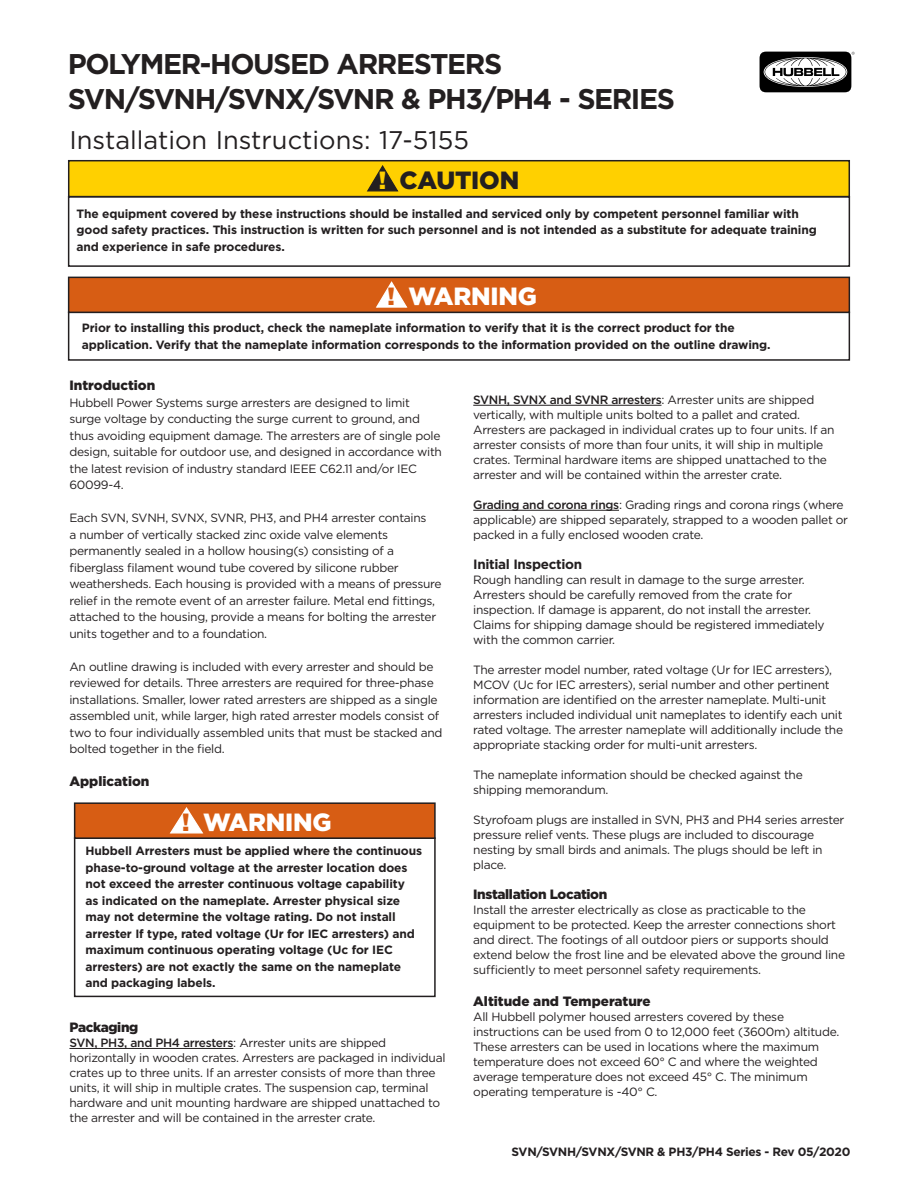
<style>
.page{position:relative;width:918px;height:1188px;background:#fff}
.page>*{position:absolute;margin:0;border:0;box-sizing:border-box;transform-origin:0 0}
.t1{font:700 28.5px/34.2px "Gotham";letter-spacing:-.05em;color:#231f20}
.t2{font:25.5px "Gotham";color:#231f20}
.t3{font:900 24.9px "Gotham";letter-spacing:-.01em;color:#fff}
.t4{font:900 24.9px "Gotham";letter-spacing:-.01em;color:#231f20}
.t5{font:900 13.5px "Gotham";color:#231f20}
.t6{font:900 13.5px "Gotham";letter-spacing:-.025em;color:#231f20}
.t7{font:700 13.5px "Gotham";letter-spacing:-.025em;color:#231f20}
.t8{font:12px/15px "Gotham";letter-spacing:-.025em;color:#231f20}
.t9{font:700 12px/16.5px "Gotham";letter-spacing:-.01em;color:#231f20}
.s1{color:#ffd000}
.s2{color:#d75d14}
.s3{font-weight:500}
</style>
<div class="page">
<hr style="left:69px;top:1048px;width:164px;height:1px;background:#231f20">
<hr style="left:473px;top:405px;width:189px;height:1px;background:#231f20">
<hr style="left:473px;top:510px;width:146px;height:1px;background:#231f20">
<div style="left:69px;top:161px;width:780px;height:36px;background:#ffd000"></div>
<div style="left:68px;top:160px;width:782px;height:37px;border:2px solid #231f20"></div>
<div style="left:68px;top:196px;width:782px;height:71px;border:2px solid #231f20"></div>
<svg style="left:366px;top:165px;width:33px;height:27px"></svg>
<div style="left:68px;top:312px;width:782px;height:49px;border:2px solid #231f20"></div>
<div style="left:69px;top:277px;width:780px;height:35px;background:#d75d14"></div>
<div style="left:68px;top:277px;width:782px;height:36px;border:2px solid #231f20"></div>
<svg style="left:375px;top:281px;width:33px;height:27px"></svg>
<div style="left:74px;top:837px;width:362px;height:160px;border:2px solid #231f20"></div>
<div style="left:75px;top:803px;width:360px;height:35px;background:#d75d14"></div>
<div style="left:74px;top:802px;width:362px;height:37px;border:2px solid #231f20"></div>
<svg style="left:169px;top:807px;width:35px;height:27px"></svg>
<div style="left:760px;top:52px;width:91px;height:40px;background:#000;border-radius:7px"></div>
<svg style="left:764px;top:57px;width:83px;height:30px"></svg>
<svg style="left:765px;top:58px;width:81px;height:28px"></svg>
<p class="t1" style="left:68px;top:47px;width:609px">POLYMER-HOUSED ARRESTERS<br>SVN/SVNH/SVNX/SVNR &amp; PH3/PH4 - SERIES</p>
<p class="t2" style="left:69px;top:124px;width:401px">Installation Instructions: 17-5155</p>
<p class="t4" style="left:378px;top:166px;width:142px"><span class="s1">!</span> CAUTION</p>
<p class="t9" style="left:77px;top:205px;width:742px">The equipment covered by these instructions should be installed and serviced only by competent personnel familiar with good safety practices. This instruction is written for such personnel and is not intended as a substitute for adequate training and experience in safe procedures.</p>
<p class="t3" style="left:387px;top:282px;width:151px"><span class="s2">!</span> WARNING</p>
<p class="t9" style="left:82px;top:320px;width:690px">Prior to installing this product, check the nameplate information to verify that it is the correct product for the application. Verify that the nameplate information corresponds to the information provided on the outline drawing.</p>
<p class="t5" style="left:69px;top:378px;width:87px">Introduction</p>
<p class="t8" style="left:69px;top:394px;width:374px;line-height:16.5px">Hubbell Power Systems surge arresters are designed to limit surge voltage by conducting the surge current to ground, and thus avoiding equipment damage. The arresters are of single pole design, suitable for outdoor use, and designed in accordance with the latest revision of industry standard IEEE C62.11 and/or IEC 60099-4.</p>
<p class="t8" style="left:69px;top:510px;width:374px;line-height:16.5px">Each SVN, SVNH, SVNX, SVNR, PH3, and PH4 arrester contains<br>a number of vertically stacked zinc oxide valve elements permanently sealed in a hollow housing(s) consisting of a fiberglass filament wound tube covered by silicone rubber weathersheds. Each housing is provided with a means of pressure relief in the remote event of an arrester failure. Metal end fittings, attached to the housing, provide a means for bolting the arrester units together and to a foundation.</p>
<p class="t8" style="left:69px;top:658px;width:374px;line-height:16.5px">An outline drawing is included with every arrester and should be reviewed for details. Three arresters are required for three-phase installations. Smaller, lower rated arresters are shipped as a single assembled unit, while larger, high rated arrester models consist of two to four individually assembled units that must be stacked and bolted together in the field.</p>
<p class="t5" style="left:69px;top:774px;width:82px">Application</p>
<p class="t3" style="left:182px;top:808px;width:151px"><span class="s2">!</span> WARNING</p>
<p class="t9" style="left:85px;top:843px;width:338px">Hubbell Arresters must be applied where the continuous phase-to-ground voltage at the arrester location does not exceed the arrester continuous voltage capability<br>as indicated on the nameplate. Arrester physical size may not determine the voltage rating. Do not install arrester If type, rated voltage (Ur for IEC arresters) and maximum continuous operating voltage (Uc for IEC arresters) are not exactly the same on the nameplate and packaging labels.</p>
<p class="t6" style="left:69px;top:1020px;width:70px">Packaging</p>
<p class="t8" style="left:69px;top:1035px;width:378px"><span class="s3">SVN, PH3, and PH4 arresters</span>: Arrester units are shipped horizontally in wooden crates. Arresters are packaged in individual crates up to three units. If an arrester consists of more than three units, it will ship in multiple crates. The suspension cap, terminal hardware and unit mounting hardware are shipped unattached to the arrester and will be contained in the arrester crate.</p>
<p class="t8" style="left:473px;top:392px;width:363px"><span class="s3">SVNH, SVNX and SVNR arresters</span>: Arrester units are shipped vertically, with multiple units bolted to a pallet and crated.<br>Arresters are packaged in individual crates up to four units. If an arrester consists of more than four units, it will ship in multiple crates. Terminal hardware items are shipped unattached to the arrester and will be contained within the arrester crate.</p>
<p class="t8" style="left:473px;top:497px;width:376px"><span class="s3">Grading and corona rings</span>: Grading rings and corona rings (where applicable) are shipped separately, strapped to a wooden pallet or packed in a fully enclosed wooden crate.</p>
<p class="t7" style="left:473px;top:555px;width:110px">Initial Inspection</p>
<p class="t8" style="left:473px;top:572px;width:353px">Rough handling can result in damage to the surge arrester.<br>Arresters should be carefully removed from the crate for inspection. If damage is apparent, do not install the arrester.<br>Claims for shipping damage should be registered immediately with the common carrier.</p>
<p class="t8" style="left:473px;top:662px;width:371px">The arrester model number, rated voltage (Ur for IEC arresters), MCOV (Uc for IEC arresters), serial number and other pertinent information are identified on the arrester nameplate. Multi-unit arresters included individual unit nameplates to identify each unit rated voltage. The arrester nameplate will additionally include the appropriate stacking order for multi-unit arresters.</p>
<p class="t8" style="left:473px;top:767px;width:331px">The nameplate information should be checked against the shipping memorandum.</p>
<p class="t8" style="left:473px;top:812px;width:373px">Styrofoam plugs are installed in SVN, PH3 and PH4 series arrester pressure relief vents. These plugs are included to discourage nesting by small birds and animals. The plugs should be left in place.</p>
<p class="t6" style="left:473px;top:886px;width:136px">Installation Location</p>
<p class="t8" style="left:473px;top:902px;width:373px">Install the arrester electrically as close as practicable to the equipment to be protected. Keep the arrester connections short and direct. The footings of all outdoor piers or supports should extend below the frost line and be elevated above the ground line sufficiently to meet personnel safety requirements.</p>
<p class="t5" style="left:473px;top:993px;width:179px">Altitude and Temperature</p>
<p class="t8" style="left:473px;top:1009px;width:368px">All Hubbell polymer housed arresters covered by these instructions can be used from 0 to 12,000 feet (3600m) altitude.<br>These arresters can be used in locations where the maximum temperature does not exceed 60° C and where the weighted average temperature does not exceed 45° C. The minimum operating temperature is -40° C.</p>
<p class="t9" style="left:512px;top:1144px;width:340px">SVN/SVNH/SVNX/SVNR &amp; PH3/PH4 Series - Rev 05/2020</p>
</div>
